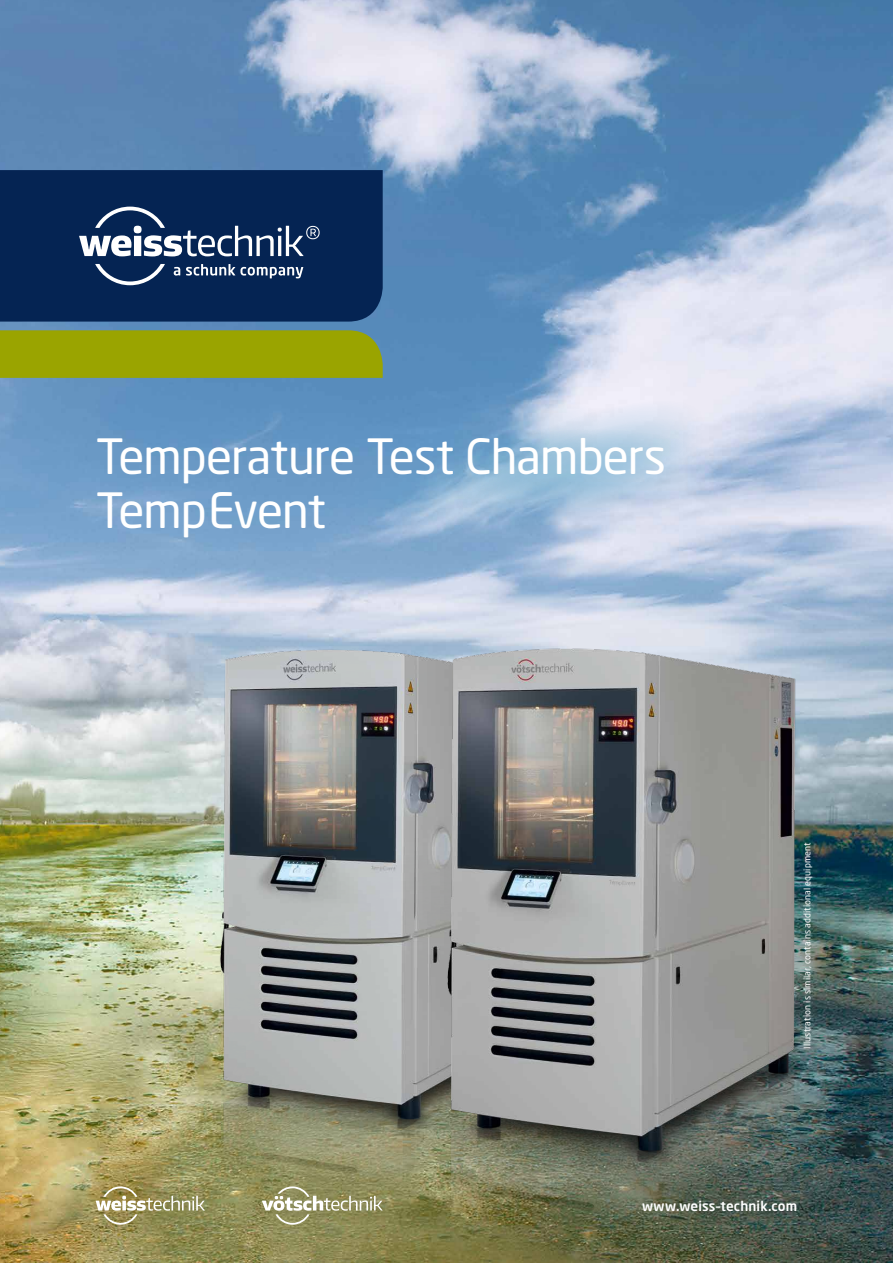
<style>
.page{position:relative;width:893px;height:1263px;background:#fff}
.page>*{position:absolute;margin:0;border:0;box-sizing:border-box;transform-origin:0 0}
.t1{font:48px/54px "Neo Sans W1 G";letter-spacing:-.025em;color:#fff}
.t2{font:500 13.5px "Neo Sans W1 G";letter-spacing:.01em;color:#fff}
.t3{font:9px "Neo Sans W1 G";letter-spacing:.01em;color:#fff}
</style>
<div class="page">
<img style="left:0;top:0;width:893px;height:1263px">
<img style="left:196px;top:609px;width:81px;height:626px">
<img style="left:277px;top:606px;width:580px;height:657px">
<svg style="left:96px;top:1186px;width:109px;height:39px;background:#a39d6c"></svg>
<svg style="left:262px;top:1186px;width:121px;height:39px;background:#a09e73"></svg>
<svg style="left:345px;top:394px;width:368px;height:157px;background:#98b6d7"></svg>
<svg style="left:461px;top:429px;width:263px;height:83px;background:#a6c5de"></svg>
<div style="left:0;top:330px;width:383px;height:48px;background:#9aa400"></div>
<div style="left:0;top:170px;width:383px;height:152px;background:#052453"></div>
<svg style="left:79px;top:207px;width:241px;height:78px;background:#354e74"></svg>
<h1 class="t1" style="left:96px;top:429px;width:572px">Temperature Test Chambers<br>TempEvent</h1>
<p class="t3" style="left:802px;top:1049px;width:208px;rotate:-90deg">Illustration is similar, contains additional equipment</p>
<h2 class="t2" style="left:642px;top:1197px;width:157px">www.weiss–technik.com</h2>
</div>
